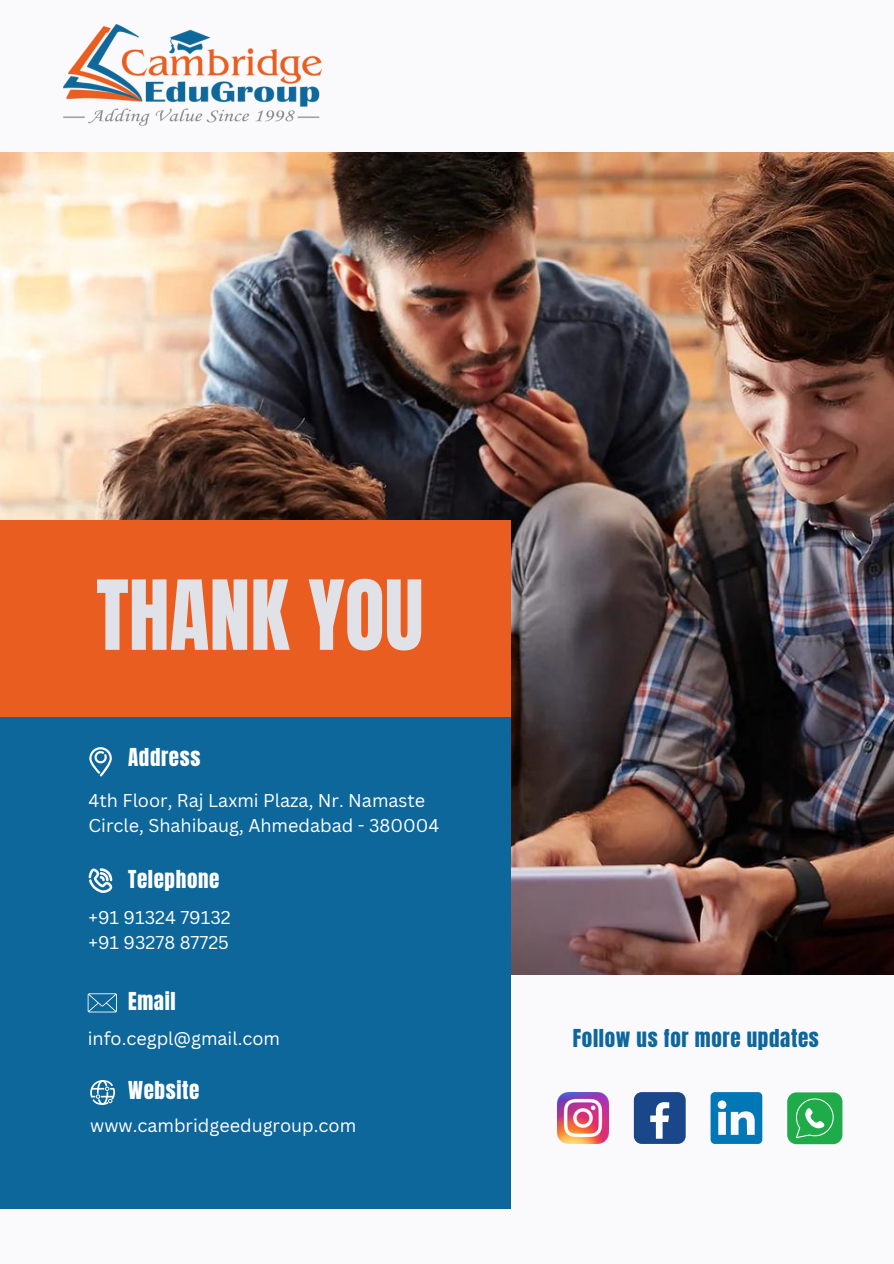
<style>
.page{position:relative;width:894px;height:1264px;background:#fff}
.page>*{position:absolute;margin:0;border:0;box-sizing:border-box;transform-origin:0 0}
.t1{font:82.05px "Anton";color:#e1e2e7}
.t2{font:21px "Anton";letter-spacing:.03em;color:#fff}
.t3{font:21px "Anton";letter-spacing:.03em;color:#0d679b}
.t4{font:18px/24.8px "Canva Sans";color:#fff}
</style>
<div class="page">
<div style="left:0;top:0;width:893px;height:1263px;background:#faf9fb"></div>
<img style="left:0;top:153px;width:893px;height:821px">
<div style="left:0;top:520px;width:511px;height:196px;background:#e95e20"></div>
<div style="left:0;top:716px;width:511px;height:492px;background:#0d679b"></div>
<svg style="left:89px;top:747px;width:23px;height:29px"></svg>
<svg style="left:89px;top:868px;width:23px;height:25px"></svg>
<svg style="left:90px;top:1080px;width:25px;height:24px"></svg>
<img style="left:63px;top:25px;width:258px;height:101px">
<svg style="left:88px;top:993px;width:29px;height:19px"></svg>
<img style="left:557px;top:1092px;width:51px;height:51px">
<div style="left:633px;top:1092px;width:52px;height:51px;background:#1a4789;border-radius:8px"></div>
<svg style="left:650px;top:1102px;width:19px;height:36px"></svg>
<svg style="left:710px;top:1092px;width:52px;height:51px"></svg>
<svg style="left:787px;top:1092px;width:55px;height:52px;background:#3db562"></svg>
<p class="t1" style="left:96px;top:556px;width:329px">THANK YOU</p>
<p class="t2" style="left:128px;top:742px;width:74px">Address</p>
<p class="t4" style="left:89px;top:787px;width:352px">4th Floor, Raj Laxmi Plaza, Nr. Namaste<br>Circle, Shahibaug, Ahmedabad - 380004</p>
<p class="t2" style="left:128px;top:864px;width:93px">Telephone</p>
<p class="t4" style="left:89px;top:904px;width:144px">+91 91324 79132</p>
<p class="t4" style="left:89px;top:929px;width:142px">+91 93278 87725</p>
<p class="t2" style="left:128px;top:985px;width:49px">Email</p>
<p class="t4" style="left:88px;top:1025px;width:194px">info.cegpl@gmail.com</p>
<p class="t3" style="left:572px;top:1023px;width:247px">Follow us for more updates</p>
<p class="t2" style="left:128px;top:1074px;width:73px">Website</p>
<p class="t4" style="left:90px;top:1112px;width:267px">www.cambridgeedugroup.com</p>
</div>
